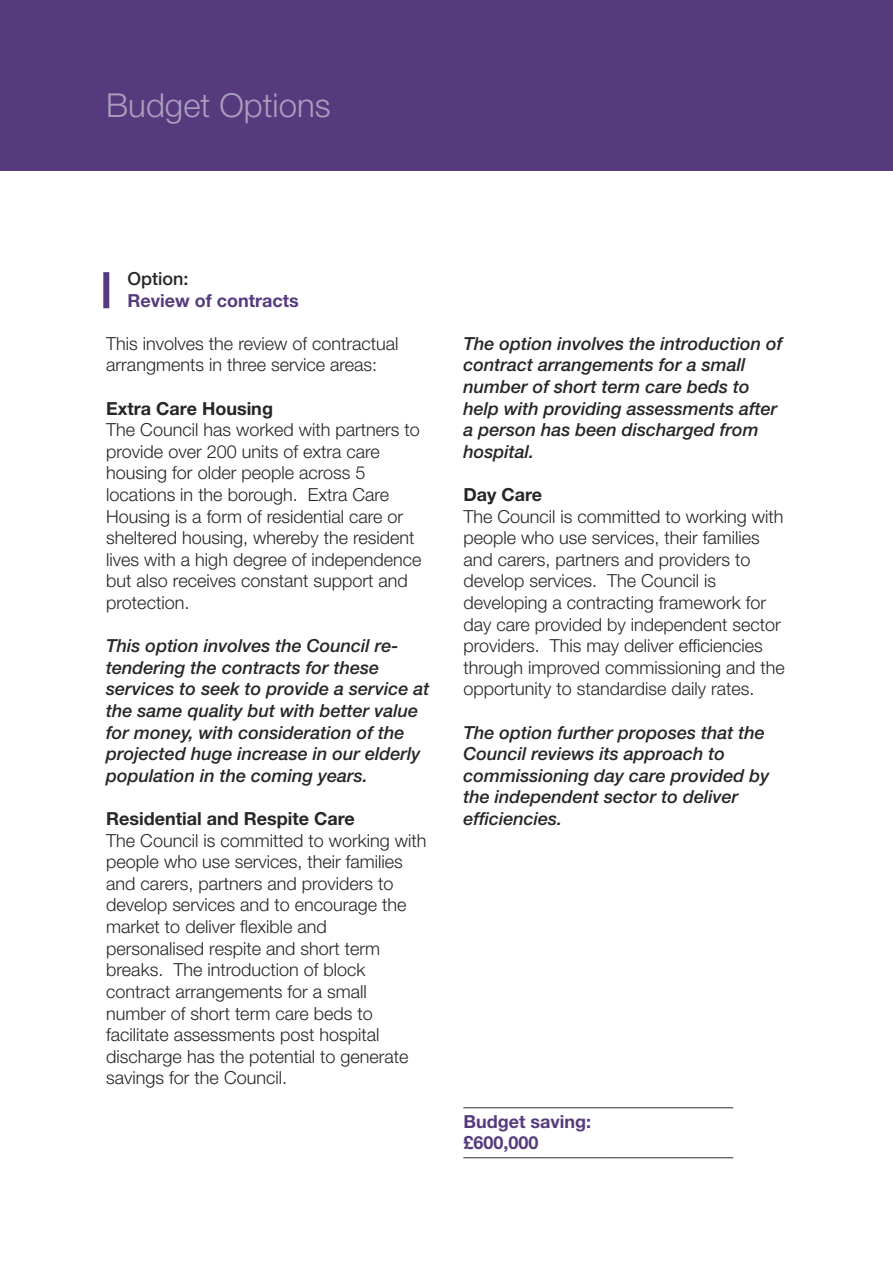
<style>
.page{position:relative;width:893px;height:1263px;background:#fff}
.page>*{position:absolute;margin:0;border:0;box-sizing:border-box;transform-origin:0 0}
.t1{font:300 33px "Helvetica Neue LT Std";color:#aa9dbe}
.t2{font:300 18px/21.6px "Helvetica Neue LT Std";color:#272627}
.t3{font:italic 500 18px/21.6px "Helvetica Neue LT Std";color:#272627}
.t4{font:700 18px "Helvetica Neue LT Std";color:#272627}
.t5{font:700 18px/21.6px "Helvetica Neue LT Std";color:#553b7e}
.t6{font:500 18px "Helvetica Neue LT Std";color:#272627}
</style>
<div class="page">
<div style="left:103px;top:272px;width:6px;height:36px;background:#553b7e"></div>
<div style="left:0;top:0;width:893px;height:170px;background:#553b7e"></div>
<h1 class="t1" style="left:106px;top:93px;width:226px">Budget Options</h1>
<p class="t6" style="left:128px;top:272px;width:63px">Option:</p>
<p class="t5" style="left:128px;top:291px;width:173px">Review of contracts</p>
<p class="t2" style="left:106px;top:334px;width:294px">This involves the review of contractual arrangments in three service areas:</p>
<p class="t4" style="left:106px;top:402px;width:168px">Extra Care Housing</p>
<p class="t2" style="left:106px;top:421px;width:317px">The Council has worked with partners to provide over 200 units of extra care housing for older people across 5 locations in the borough. Extra Care Housing is a form of residential care or sheltered housing, whereby the resident lives with a high degree of independence but also receives constant support and protection.</p>
<p class="t3" style="left:106px;top:637px;width:325px">This option involves the Council re&shy;tendering the contracts for these services to seek to provide a service at the same quality but with better value for money, with consideration of the projected huge increase in our elderly population in the coming years.</p>
<p class="t4" style="left:106px;top:812px;width:250px">Residential and Respite Care</p>
<p class="t2" style="left:106px;top:831px;width:322px">The Council is committed to working with people who use services, their families and carers, partners and providers to develop services and to encourage the market to deliver flexible and personalised respite and short term breaks. The introduction of block contract arrangements for a small number of short term care beds to facilitate assessments post hospital discharge has the potential to generate savings for the Council.</p>
<p class="t3" style="left:463px;top:334px;width:321px">The option involves the introduction of contract arrangements for a small number of short term care beds to help with providing assessments after a person has been discharged from hospital.</p>
<p class="t4" style="left:463px;top:488px;width:80px">Day Care</p>
<p class="t2" style="left:463px;top:507px;width:323px">The Council is committed to working with people who use services, their families and carers, partners and providers to develop services. The Council is developing a contracting framework for day care provided by independent sector providers. This may deliver efficiencies through improved commissioning and the opportunity to standardise daily rates.</p>
<p class="t3" style="left:463px;top:723px;width:308px">The option further proposes that the<br>Council reviews its approach to commissioning day care provided by the independent sector to deliver efficiencies.</p>
<p class="t2" style="left:463px;top:1090px;width:271px">______________________________</p>
<p class="t5" style="left:463px;top:1112px;width:129px">Budget saving: £600,000</p>
<p class="t4" style="left:463px;top:1143px;width:271px">______________________________</p>
</div>
